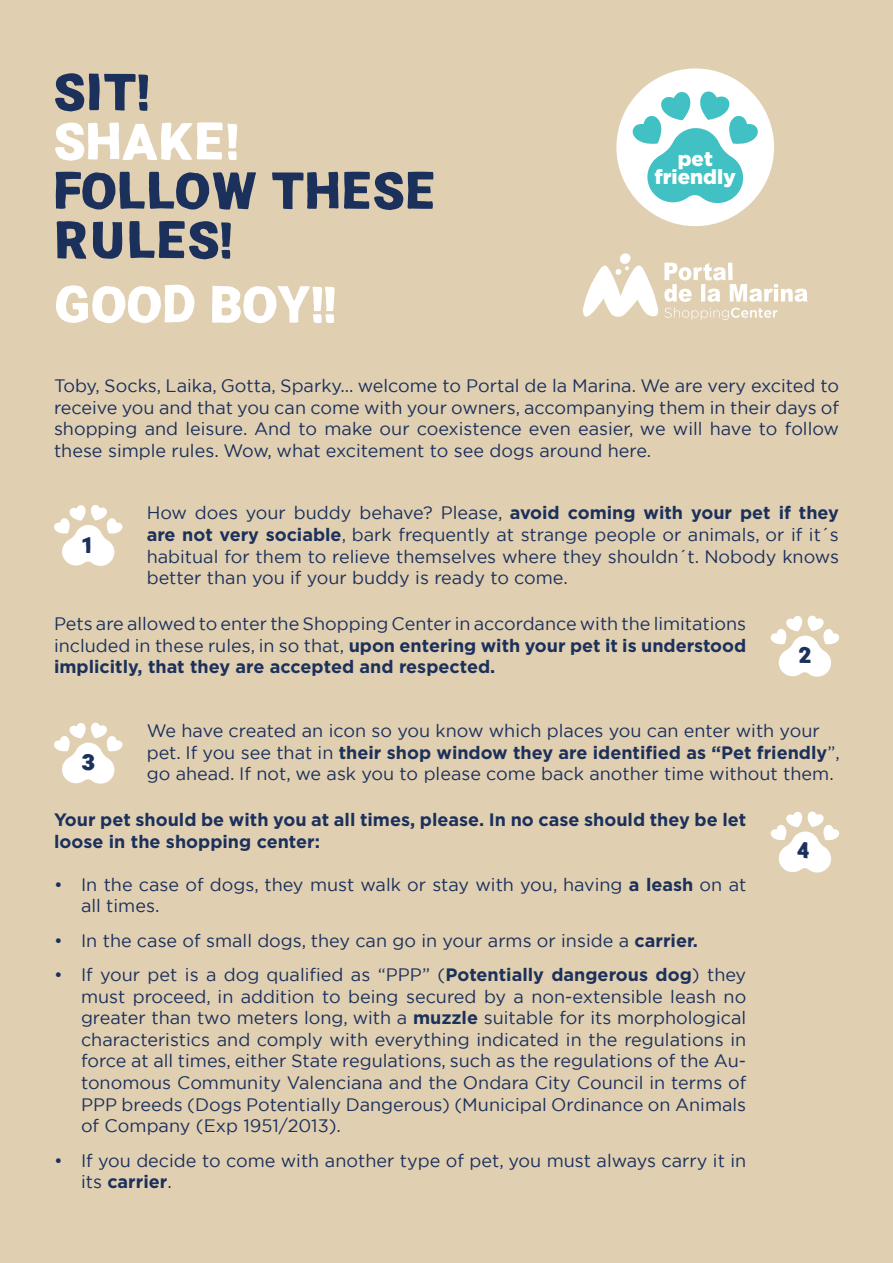
<style>
.page{position:relative;width:893px;height:1263px;background:#e0d0b1}
.page>*{position:absolute;margin:0;border:0;box-sizing:border-box;transform-origin:0 0}
.t1{font:700 50.25px/49.3px "Ramona";color:#1c305c}
.t2{font:700 50.25px "Ramona";color:#fff}
.t3{font:700 21.3px "Ramona";color:#1c305c}
.t4{font:900 20.25px/18.5px "Gotham";color:#fff;text-align:center}
.t5{font:18px/21.6px "Gotham";color:#1c305c;text-align:justify}
.t6{font:700 18px/21.6px "Gotham";color:#1c305c}
.s1{font-weight:700}
</style>
<div class="page">
<div style="left:616px;top:68px;width:158px;height:158px;background:#fff;border-radius:50%"></div>
<svg style="left:632px;top:91px;width:127px;height:112px"></svg>
<svg style="left:54px;top:505px;width:69px;height:61px"></svg>
<svg style="left:54px;top:722px;width:69px;height:62px"></svg>
<svg style="left:770px;top:615px;width:69px;height:62px"></svg>
<svg style="left:770px;top:811px;width:69px;height:62px"></svg>
<svg style="left:583px;top:253px;width:224px;height:67px"></svg>
<h1 class="t1" style="left:54px;top:69px;width:97px">SIT!</h1>
<h1 class="t2" style="left:54px;top:108px;width:186px">SHAKE!</h1>
<h1 class="t1" style="left:54px;top:168px;width:384px">FOLLOW THESE<br>RULES!</h1>
<h1 class="t2" style="left:54px;top:271px;width:283px">GOOD BOY!!</h1>
<p class="t4" style="left:654px;top:149px;width:83px">pet friendly</p>
<p class="t5" style="left:54px;top:374px;width:787px">Toby, Socks, Laika, Gotta, Sparky... welcome to Portal de la Marina. We are very excited to receive you and that you can come with your owners, accompanying them in their days of shopping and leisure. And to make our coexistence even easier, we will have to follow these simple rules. Wow, what excitement to see dogs around here.</p>
<p class="t3" style="left:82px;top:531px;width:11px">1</p>
<p class="t5" style="left:147px;top:502px;width:694px">How does your buddy behave? Please, <span class="s1">avoid coming with your pet if they are not very sociable</span>, bark frequently at strange people or animals, or if it´s habitual for them to relieve themselves where they shouldn´t. Nobody knows better than you if your buddy is ready to come.</p>
<p class="t5" style="left:54px;top:612px;width:694px">Pets are allowed to enter the Shopping Center in accordance with the limitations included in these rules, in so that, <span class="s1">upon entering with your pet it is understood implicitly, that they are accepted and respected.</span></p>
<p class="t3" style="left:799px;top:641px;width:13px">2</p>
<p class="t3" style="left:83px;top:748px;width:13px">3</p>
<p class="t5" style="left:147px;top:719px;width:695px;text-align:left">We have created an icon so you know which places you can enter with your pet. If you see that in <span class="s1">their shop window they are identified as “Pet friendly</span>”, go ahead. If not, we ask you to please come back another time without them.</p>
<p class="t6" style="left:54px;top:809px;width:694px">Your pet should be with you at all times, please. In no case should they be let loose in the shopping center:</p>
<p class="t5" style="left:81px;top:873px;width:667px;text-indent:-27px">• In the case of dogs, they must walk or stay with you, having <span class="s1">a leash</span> on at all times.</p>
<p class="t5" style="left:54px;top:929px;width:646px">• In the case of small dogs, they can go in your arms or inside a <span class="s1">carrier.</span></p>
<p class="t5" style="left:81px;top:963px;width:667px;text-indent:-27px">• If your pet is a dog qualified as “PPP” (<span class="s1">Potentially dangerous dog</span>) they must proceed, in addition to being secured by a non-extensible leash no greater than two meters long, with a <span class="s1">muzzle</span> suitable for its morphological characteristics and comply with everything indicated in the regulations in force at all times, either State regulations, such as the regulations of the Au&shy;tonomous Community Valenciana and the Ondara City Council in terms of PPP breeds (Dogs Potentially Dangerous) (Municipal Ordinance on Animals of Company (Exp 1951/2013).</p>
<p class="t5" style="left:81px;top:1149px;width:667px;text-indent:-27px">• If you decide to come with another type of pet, you must always carry it in its <span class="s1">carrier</span>.</p>
<p class="t3" style="left:797px;top:836px;width:14px">4</p>
</div>
